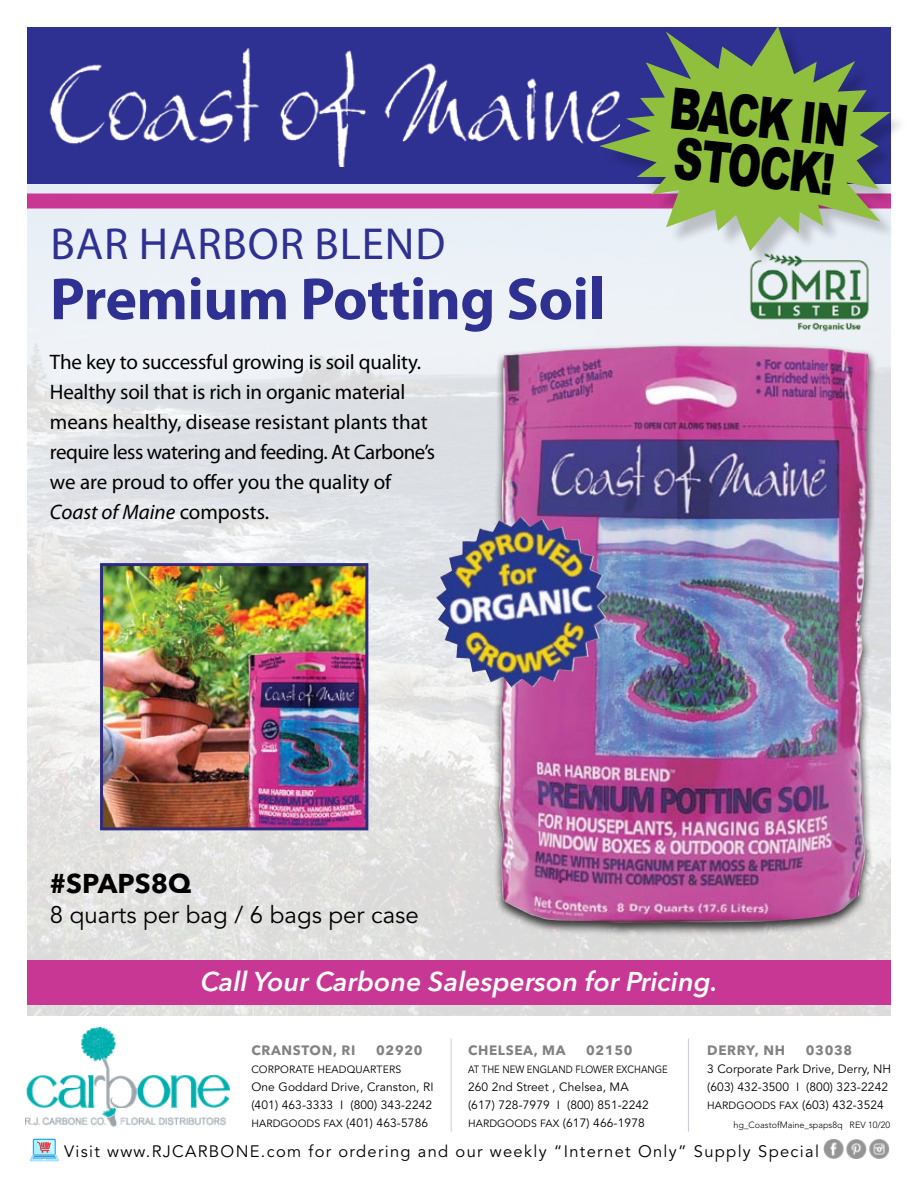
<style>
.page{position:relative;width:918px;height:1188px;background:#fff}
.page>*{position:absolute;margin:0;border:0;box-sizing:border-box;transform-origin:0 0}
.t1{font:700 60px "Myriad Pro";letter-spacing:-.01em;color:#2e3192}
.t2{font:900 57.15px/49.3px "Arial";color:#000;scale:.71 1}
.t3{font:45px "Myriad Pro";letter-spacing:.02em;color:#2e3192}
.t4{font:italic 600 27px "Avenir Next LT Pro";color:#fff}
.t5{font:700 27px "Avenir Next LT Pro";color:#000}
.t6{font:24px "Avenir LT Std";color:#000}
.t7{font:21px/30px "Myriad Pro";letter-spacing:-.01em;color:#000}
.t8{font:16.5px "Avenir LT Std";letter-spacing:.08em;color:#000}
.t9{font:700 13.5px "Avenir Next LT Pro";letter-spacing:.05em;color:#818281}
.t10{font:12px/18px "Avenir LT Std";letter-spacing:.01em;color:#000}
.t11{font:10.5px "Avenir LT Std";color:#000;scale:.9 1}
.t12{font:10.5px "Avenir LT Std";color:#000}
.t13{font:300 9px "Avenir LT Std";color:#000}
.s1{font-style:italic}
.s2{font-size:10.5px}
</style>
<div class="page">
<img style="left:27px;top:184px;width:864px;height:832px">
<div style="left:27px;top:27px;width:864px;height:157px;background:#2e3192"></div>
<img style="left:49px;top:48px;width:550px;height:118px">
<div style="left:491px;top:342px;width:393px;height:631px;background:#000;opacity:.75"></div>
<img style="left:499px;top:345px;width:370px;height:578px">
<div style="left:27px;top:194px;width:864px;height:14px;background:#c83794"></div>
<div style="left:27px;top:960px;width:864px;height:45px;background:#c83794"></div>
<div style="left:601px;top:28px;width:317px;height:305px;background:#000;opacity:.2"></div>
<svg style="left:599px;top:26px;width:292px;height:225px;fill:#90bf3e"></svg>
<img style="left:824px;top:1139px;width:66px;height:20px">
<img style="left:26px;top:1027px;width:203px;height:99px">
<svg style="left:30px;top:1139px;width:29px;height:22px"></svg>
<hr style="left:451px;top:1039px;width:1px;height:93px;background:#c7cae6">
<hr style="left:688px;top:1039px;width:1px;height:93px;background:#c7cae6">
<img style="left:104px;top:567px;width:260px;height:259px">
<div style="left:100px;top:563px;width:268px;height:267px;border:3px solid #2f2b7f"></div>
<img style="left:744px;top:248px;width:129px;height:87px">
<img style="left:436px;top:516px;width:171px;height:172px">
<h3 class="t3" style="left:50px;top:216px;width:396px">Bar Harbor Blend</h3>
<h1 class="t1" style="left:50px;top:260px;width:556px">Premium Potting Soil</h1>
<p class="t7" style="left:50px;top:347px;width:387px">The key to successful growing is soil quality.<br>Healthy soil that is rich in organic material means healthy, disease resistant plants that require less watering and feeding. At Carbone’s we are proud to offer you the quality of <span class="s1">Coast of Maine</span> composts.</p>
<h2 class="t2" style="left:673px;top:82px;width:254px;rotate:6deg">Back in<br>Stock!</h2>
<h3 class="t5" style="left:50px;top:867px;width:143px">#SPAPS8Q</h3>
<h3 class="t6" style="left:50px;top:900px;width:370px">8 quarts per bag / 6 bags per case</h3>
<h3 class="t4" style="left:201px;top:965px;width:519px">Call Your Carbone Salesperson for Pricing.</h3>
<p class="t9" style="left:707px;top:1042px;width:21px">DERR</p>
<p class="t9" style="left:746px;top:1042px;width:28px">Y, NH</p>
<p class="t9" style="left:806px;top:1042px;width:48px">03038</p>
<p class="t10" style="left:707px;top:1060px;width:186px">3 Corporate Park Drive, Derry, NH (603) 432-3500 I (800) 323-2242 <span class="s2">hardg oods fax</span> (603) 432-3524</p>
<h3 class="t8" style="left:64px;top:1142px;width:756px">Visit www.rjcarbon e.com for ordering and our weekly “Internet Only” Supply Special</h3>
<p class="t9" style="left:251px;top:1042px;width:105px">CRANSTON, RI</p>
<p class="t9" style="left:376px;top:1042px;width:48px">02920</p>
<p class="t12" style="left:251px;top:1063px;width:119px">Corporate HEADQUARTER</p>
<p class="t12" style="left:395px;top:1063px;width:7px">S</p>
<p class="t10" style="left:251px;top:1078px;width:184px;text-align:justify">One Goddard Drive, Cranston, RI (401) 463-3333 I (800) 343-2242 <span class="s2">hardg oods fax</span> (401) 463-5786</p>
<p class="t9" style="left:468px;top:1042px;width:99px">CHELSEA, MA</p>
<p class="t9" style="left:586px;top:1042px;width:48px">02150</p>
<p class="t11" style="left:468px;top:1063px;width:74px">at th e New Eng</p>
<p class="t11" style="left:547px;top:1063px;width:136px">land Flower Exchang e</p>
<p class="t10" style="left:468px;top:1078px;width:182px">260 2nd Street , Chelsea, MA (617) 728-7979 I (800) 851-2242 <span class="s2">hardg oods fax</span> (617) 466-1978</p>
<p class="t13" style="left:734px;top:1119px;width:158px">hg_CoastofMaine_spaps8q REV 10/20</p>
</div>
